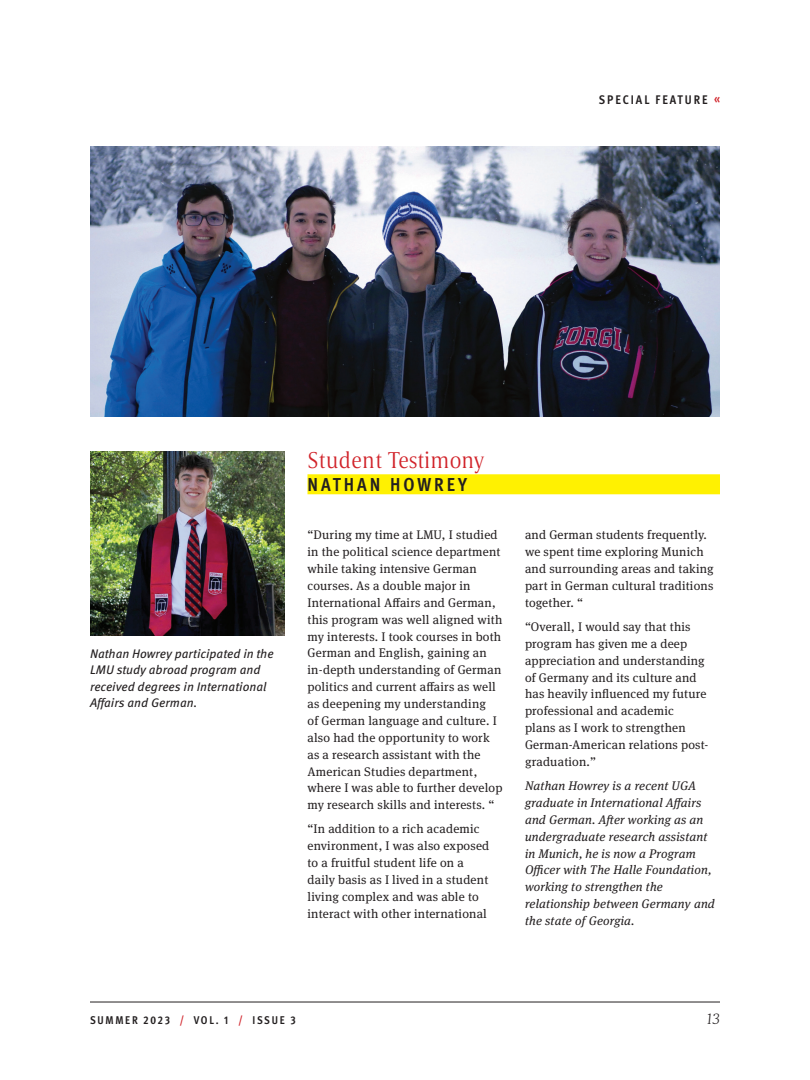
<style>
.page{position:relative;width:810px;height:1080px;background:#fff}
.page>*{position:absolute;margin:0;border:0;box-sizing:border-box;transform-origin:0 0}
.Body_Bopy{font:300 23.75px "Candide Cond";letter-spacing:.005em;color:#d1232a}
.t1{font:700 condensed 18.75px "Meta Pro";letter-spacing:.16em;color:#231f20}
.t2{font:italic 300 15px "More Pro";color:#231f20}
.Body_Bopy-2{font:12.5px/16.9px "Meta Serif Pro";letter-spacing:.015em;color:#231f20}
.Body_Bopy-3{font:italic 12.5px/16.9px "Meta Serif Pro";letter-spacing:.015em;color:#231f20}
.Photo_Caption{font:italic 12.5px/16.2px "Meta Pro";color:#231f20}
.t3{font:700 condensed 12.5px "Meta Pro";letter-spacing:.155em;color:#231f20}
.t4{font:700 condensed 11.25px "Meta Pro";letter-spacing:.15em;color:#231f20}
.s1{color:#d1232a}
</style>
<div class="page">
<div style="left:308px;top:474px;width:412px;height:20px;background:#fff101"></div>
<img style="left:90px;top:451px;width:194px;height:185px">
<img style="left:90px;top:146px;width:630px;height:270px">
<hr style="left:90px;top:1002px;width:630px;height:1px;background:#231f20">
<p class="t3" style="left:599px;top:90px;width:123px">SPECIAL FEATURE <span class="s1">«</span></p>
<p class="Photo_Caption" style="left:90px;top:645px;width:185px">Nathan Howrey participated in the<br>LMU study abroad program and received degrees in International<br>Affairs and German.</p>
<p class="Body_Bopy" style="left:308px;top:445px;width:179px">Student Testimony</p>
<p class="t1" style="left:308px;top:470px;width:161px">NATHAN HOWREY</p>
<p class="Body_Bopy-2" style="left:308px;top:526px;width:197px">“During my time at LMU, I studied in the political science department while taking intensive German courses. As a double major in International Affairs and German, this program was well aligned with my interests. I took courses in both German and English, gaining an in-depth understanding of German politics and current affairs as well as deepening my understanding<br>of German language and culture. I also had the opportunity to work as a research assistant with the American Studies department, where I was able to further develop my research skills and interests. “</p>
<p class="Body_Bopy-2" style="left:308px;top:820px;width:183px">“In addition to a rich academic environment, I was also exposed to a fruitful student life on a daily basis as I lived in a student living complex and was able to interact with other international</p>
<p class="Body_Bopy-2" style="left:525px;top:526px;width:190px">and German students frequently. we spent time exploring Munich and surrounding areas and taking part in German cultural traditions together. “</p>
<p class="Body_Bopy-2" style="left:525px;top:618px;width:185px">“Overall, I would say that this program has given me a deep appreciation and understanding of Germany and its culture and has heavily influenced my future professional and academic<br>plans as I work to strengthen<br>German-American relations post&shy;graduation.”</p>
<p class="Body_Bopy-3" style="left:525px;top:777px;width:191px">Nathan Howrey is a recent UGA graduate in International Affairs and German. After working as an undergraduate research assistant in Munich, he is now a Program<br>Officer with The Halle Foundation, working to strengthen the relationship between Germany and the state of Georgia.</p>
<p class="t4" style="left:90px;top:1011px;width:207px">SUMMER 2023 <span class="s1">/</span> VOL. 1 <span class="s1">/</span> ISSUE 3</p>
<p class="t2" style="left:707px;top:1008px;width:15px">13</p>
</div>
